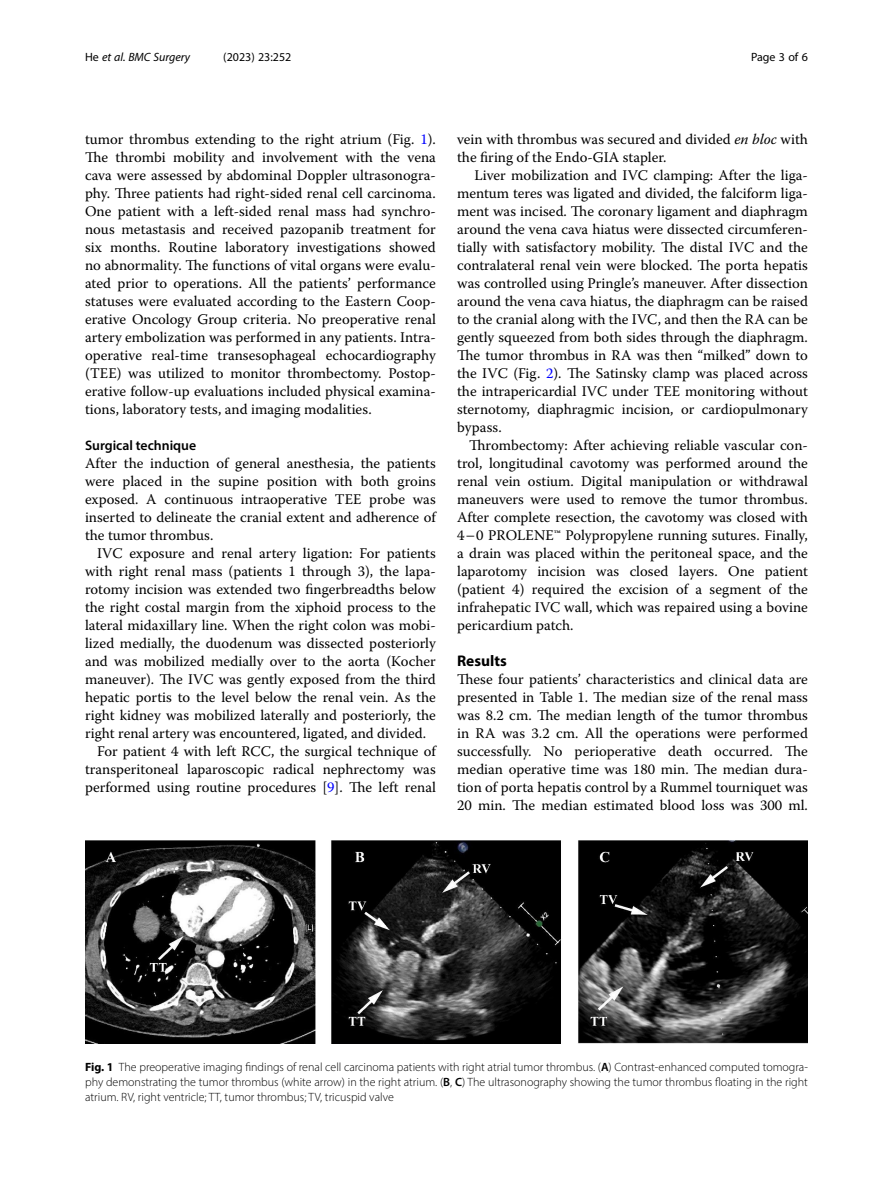
<style>
.page{position:relative;width:893px;height:1191px;background:#fff}
.page>*{position:absolute;margin:0;border:0;box-sizing:border-box;transform-origin:0 0}
.Head_1{font:700 15.45px "Myriad Pro";color:#000}
.Body_Text_Indent{font:14.7px/18px "Warnock Pro";color:#000;text-align:justify}
.Body_Text{font:14.7px/18px "Warnock Pro";color:#000;text-align:justify}
.Head_2{font:600 13.8px "Myriad Pro";color:#000}
.Figure_Caption{font:300 12px/15px "Myriad Pro";color:#000;text-align:justify}
.t1{font:12px "Myriad Pro";color:#000}
.t2{font:italic 12px "Myriad Pro";color:#000}
.s1{font-style:normal}
.s2{color:#00f}
.s3{font-style:italic}
.s4{font-weight:700}
.s5{font-weight:600}
</style>
<div class="page">
<img style="left:85px;top:841px;width:723px;height:203px">
<p class="t2" style="left:85px;top:50px;width:107px"><span class="s1">He</span> et al. BMC Surgery</p>
<p class="t1" style="left:223px;top:50px;width:70px">(2023) 23:252</p>
<p class="t1" style="left:751px;top:50px;width:58px">Page 3 of 6</p>
<p class="Body_Text_Indent" style="left:85px;top:130px;width:352px">tumor thrombus extending to the right atrium (Fig. <span class="s2">1</span>).<br>The thrombi mobility and involvement with the vena cava were assessed by abdominal Doppler ultrasonogra&shy;phy. Three patients had right-sided renal cell carcinoma.<br>One patient with a left-sided renal mass had synchro&shy;nous metastasis and received pazopanib treatment for six months. Routine laboratory investigations showed no abnormality. The functions of vital organs were evalu&shy;ated prior to operations. All the patients’ performance statuses were evaluated according to the Eastern Coop&shy;erative Oncology Group criteria. No preoperative renal artery embolization was performed in any patients. Intra&shy;operative real-time transesophageal echocardiography (TEE) was utilized to monitor thrombectomy. Postop&shy;erative follow-up evaluations included physical examina&shy;tions, laboratory tests, and imaging modalities.</p>
<p class="Head_2" style="left:85px;top:437px;width:113px">Surgical technique</p>
<p class="Body_Text" style="left:85px;top:454px;width:352px">After the induction of general anesthesia, the patients were placed in the supine position with both groins exposed. A continuous intraoperative TEE probe was inserted to delineate the cranial extent and adherence of the tumor thrombus.</p>
<p class="Body_Text_Indent" style="left:85px;top:544px;width:352px;text-indent:12px">IVC exposure and renal artery ligation: For patients with right renal mass (patients 1 through 3), the lapa&shy;rotomy incision was extended two fingerbreadths below the right costal margin from the xiphoid process to the lateral midaxillary line. When the right colon was mobi&shy;lized medially, the duodenum was dissected posteriorly and was mobilized medially over to the aorta (Kocher maneuver). The IVC was gently exposed from the third hepatic portis to the level below the renal vein. As the right kidney was mobilized laterally and posteriorly, the right renal artery was encountered, ligated, and divided.</p>
<p class="Body_Text_Indent" style="left:85px;top:742px;width:352px;text-indent:12px">For patient 4 with left RCC, the surgical technique of transperitoneal laparoscopic radical nephrectomy was performed using routine procedures [<span class="s2">9</span>]. The left renal</p>
<p class="Body_Text_Indent" style="left:457px;top:130px;width:352px">vein with thrombus was secured and divided <span class="s3">en bloc</span> with the firing of the Endo-GIA stapler.</p>
<p class="Body_Text_Indent" style="left:457px;top:166px;width:352px;text-indent:17px">Liver mobilization and IVC clamping: After the liga&shy;mentum teres was ligated and divided, the falciform liga&shy;ment was incised. The coronary ligament and diaphragm around the vena cava hiatus were dissected circumferen&shy;tially with satisfactory mobility. The distal IVC and the contralateral renal vein were blocked. The porta hepatis was controlled using Pringle’s maneuver. After dissection around the vena cava hiatus, the diaphragm can be raised to the cranial along with the IVC, and then the RA can be gently squeezed from both sides through the diaphragm.<br>The tumor thrombus in RA was then “milked” down to the IVC (Fig. <span class="s2">2</span>). The Satinsky clamp was placed across the intrapericardial IVC under TEE monitoring without sternotomy, diaphragmic incision, or cardiopulmonary bypass.</p>
<p class="Body_Text_Indent" style="left:457px;top:436px;width:352px;text-indent:12px">Thrombectomy: After achieving reliable vascular con&shy;trol, longitudinal cavotomy was performed around the renal vein ostium. Digital manipulation or withdrawal maneuvers were used to remove the tumor thrombus.<br>After complete resection, the cavotomy was closed with 4−0 PROLENE™ Polypropylene running sutures. Finally, a drain was placed within the peritoneal space, and the laparotomy incision was closed layers. One patient (patient 4) required the excision of a segment of the infrahepatic IVC wall, which was repaired using a bovine pericardium patch.</p>
<p class="Head_1" style="left:457px;top:651px;width:51px">Results</p>
<p class="Body_Text" style="left:457px;top:670px;width:352px">These four patients’ characteristics and clinical data are presented in Table 1. The median size of the renal mass was 8.2 cm. The median length of the tumor thrombus in RA was 3.2 cm. All the operations were performed successfully. No perioperative death occurred. The median operative time was 180 min. The median dura&shy;tion of porta hepatis control by a Rummel tourniquet was 20 min. The median estimated blood loss was 300 ml.</p>
<p class="Figure_Caption" style="left:85px;top:1059px;width:724px"><span class="s4">Fig. 1</span> The preoperative imaging findings of renal cell carcinoma patients with right atrial tumor thrombus. (<span class="s5">A</span>) Contrast-enhanced computed tomogra&shy;phy demonstrating the tumor thrombus (white arrow) in the right atrium. (<span class="s5">B</span>, <span class="s5">C</span>) The ultrasonography showing the tumor thrombus floating in the right atrium. RV, right ventricle; TT, tumor thrombus; TV, tricuspid valve</p>
</div>
